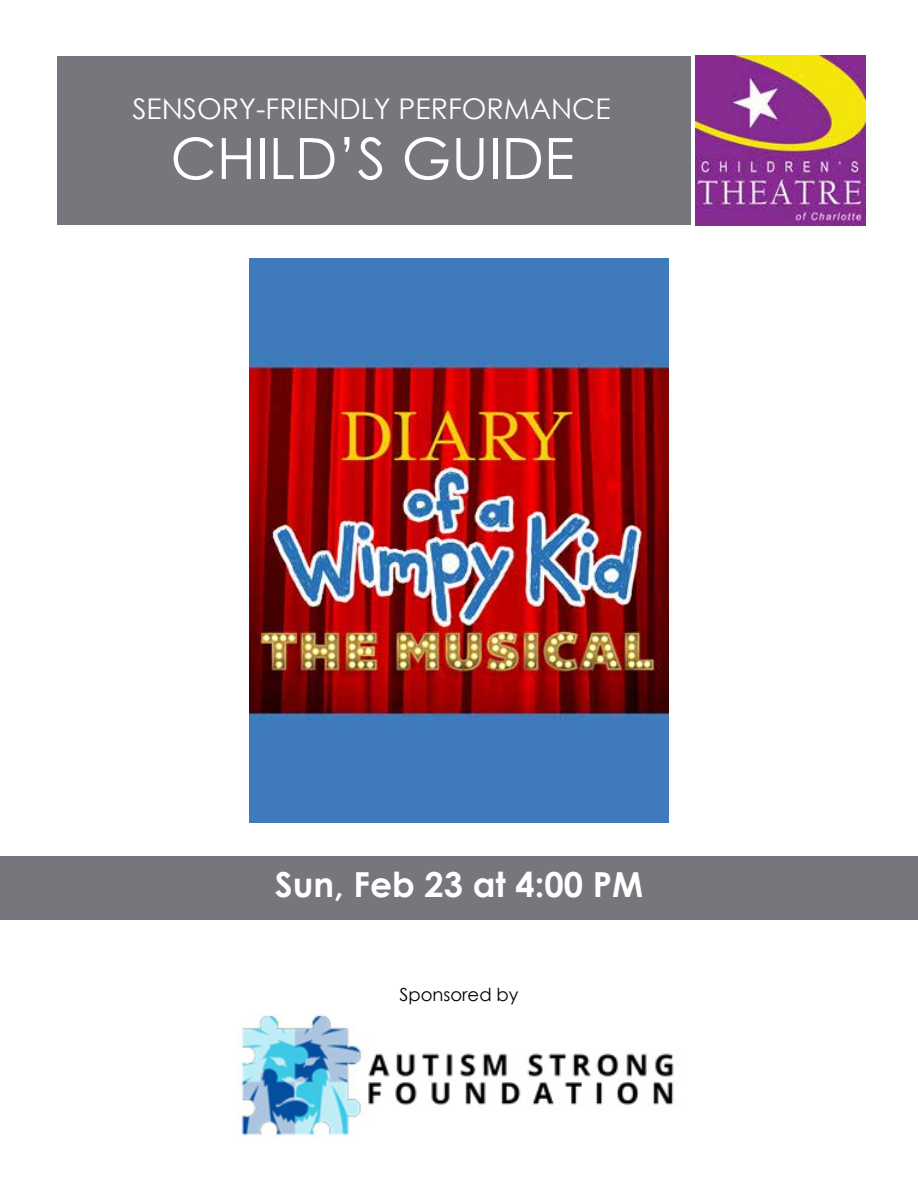
<style>
.page{position:relative;width:918px;height:1188px;background:#fff}
.page>*{position:absolute;margin:0;border:0;box-sizing:border-box;transform-origin:0 0}
.t1{font:57px "Century Gothic";color:#fff}
.t2{font:700 34.5px "Century Gothic";color:#fff}
.t3{font:28.5px "Century Gothic";color:#fff}
.t4{font:18px "Century Gothic";color:#000}
</style>
<div class="page">
<div style="left:1px;top:856px;width:917px;height:64px;background:#76777c"></div>
<img style="left:695px;top:56px;width:171px;height:170px">
<img style="left:241px;top:1015px;width:433px;height:121px">
<div style="left:57px;top:56px;width:634px;height:169px;background:#76777c"></div>
<img style="left:249px;top:259px;width:420px;height:564px">
<p class="t3" style="left:132px;top:89px;width:480px">SENSORY-FRIENDLY PERFORMANCE</p>
<h1 class="t1" style="left:171px;top:119px;width:405px">CHILD’S GUIDE</h1>
<p class="t2" style="left:275px;top:859px;width:370px">Sun, Feb 23 at 4:00 PM</p>
<p class="t4" style="left:399px;top:982px;width:121px">Sponsored by</p>
</div>
